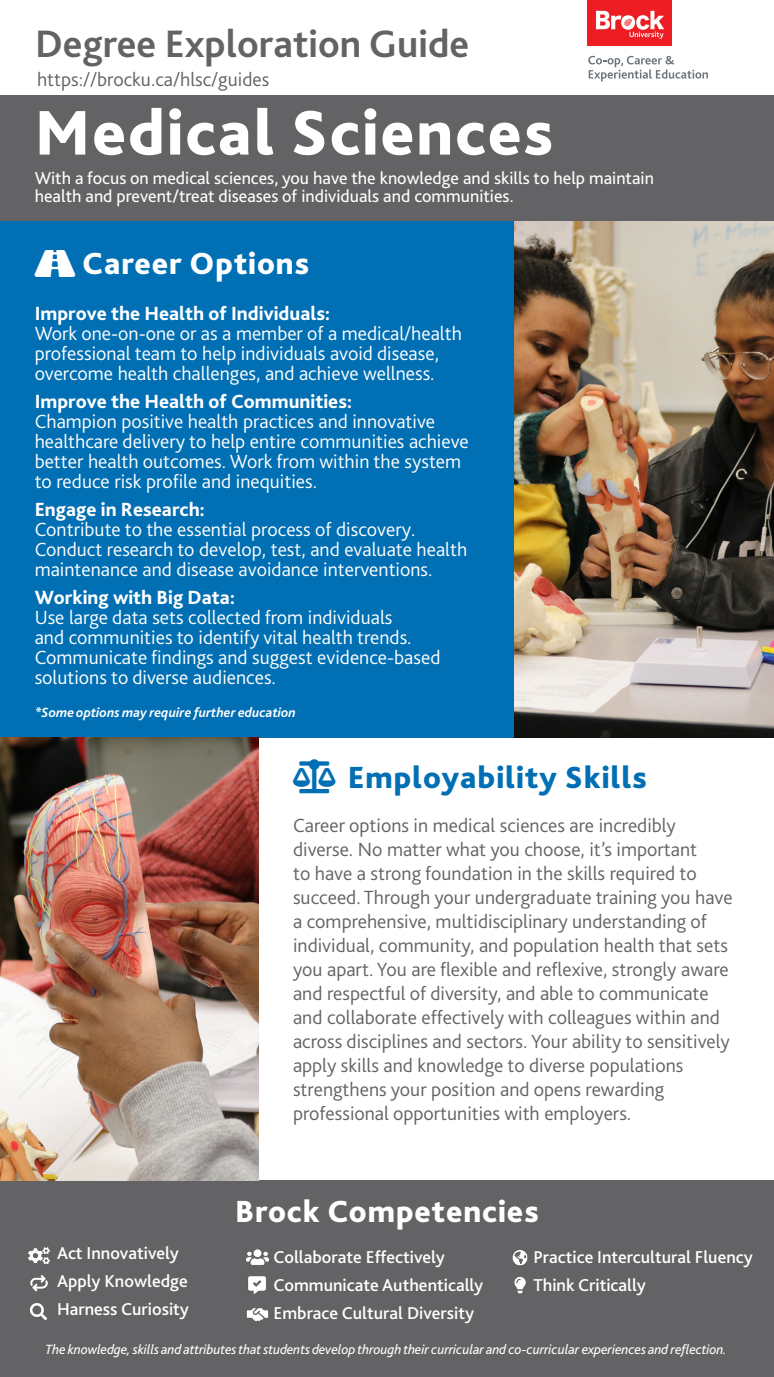
<style>
.page{position:relative;width:774px;height:1377px;background:#fff}
.page>*{position:absolute;margin:0;border:0;box-sizing:border-box;transform-origin:0 0}
.t1{font:800 66px "Bliss 2";letter-spacing:.03em;color:#fff}
.t2{font:700 40px "Bliss 2";color:#636366}
.t3{font:800 32px "Bliss 2";letter-spacing:.03em;color:#fff}
.t4{font:800 32px "Bliss 2";letter-spacing:.03em;color:#006fb3}
.b{font:300 20px/24px "Bliss 2";color:#636366}
.t5{font:300 20px/20px "Bliss 2";color:#fff}
.t6{font:800 20px "Bliss 2";color:#fff}
.t7{font:500 18px/28px "Bliss 2";color:#fff}
.t8{font:18px/18px "Bliss 2";color:#fff}
.t9{font:italic 14px "Bliss 2";letter-spacing:-.01em;color:#fff}
.t10{font:italic 700 14px "Bliss 2";color:#fff}
</style>
<div class="page">
<div style="left:0;top:1181px;width:774px;height:196px;background:#636366"></div>
<div style="left:587px;top:0;width:84px;height:45px;background:#ee1d23"></div>
<svg style="left:596px;top:11px;width:68px;height:28px"></svg>
<svg style="left:588px;top:56px;width:120px;height:26px"></svg>
<img style="left:30px;top:1275px;width:18px;height:17px">
<img style="left:28px;top:1247px;width:22px;height:17px">
<img style="left:30px;top:1303px;width:18px;height:18px">
<img style="left:246px;top:1249px;width:23px;height:45px">
<img style="left:246px;top:1308px;width:23px;height:13px">
<img style="left:514px;top:1276px;width:12px;height:18px">
<img style="left:512px;top:1250px;width:16px;height:16px">
<div style="left:0;top:221px;width:774px;height:516px;background:#006fb3"></div>
<img style="left:515px;top:221px;width:259px;height:516px">
<img style="left:0;top:737px;width:258px;height:444px">
<div style="left:0;top:95px;width:774px;height:126px;background:#636366"></div>
<h2 class="t2" style="left:35px;top:19px;width:436px">Degree Exploration Guide</h2>
<p class="b" style="left:37px;top:67px;width:234px">https://brocku.ca/hlsc/guides</p>
<p class="t1" style="left:35px;top:92px;width:520px">Medical Sciences</p>
<p class="t8" style="left:35px;top:168px;width:621px">With a focus on medical sciences, you have the knowledge and skills to help maintain health and prevent/treat diseases of individuals and communities.</p>
<p class="t3" style="left:82px;top:244px;width:228px">Career Options</p>
<p class="t6" style="left:35px;top:301px;width:297px">Improve the Health of Individuals:</p>
<p class="t5" style="left:35px;top:323px;width:429px">Work one-on-one or as a member of a medical/health professional team to help individuals avoid disease, overcome health challenges, and achieve wellness.</p>
<p class="t6" style="left:35px;top:389px;width:319px">Improve the Health of Communities:</p>
<p class="t5" style="left:35px;top:411px;width:436px">Champion positive health practices and innovative healthcare delivery to help entire communities achieve better health outcomes. Work from within the system to reduce risk profile and inequities.</p>
<p class="t6" style="left:35px;top:497px;width:171px">Engage in Research:</p>
<p class="t5" style="left:35px;top:519px;width:434px">Contribute to the essential process of discovery.<br>Conduct research to develop, test, and evaluate health maintenance and disease avoidance interventions.</p>
<p class="t6" style="left:35px;top:585px;width:202px">Working with Big Data:</p>
<p class="t5" style="left:35px;top:607px;width:407px">Use large data sets collected from individuals<br>and communities to identify vital health trends.<br>Communicate findings and suggest evidence-based solutions to diverse audiences.</p>
<p class="t10" style="left:35px;top:703px;width:263px">*Some options may require further education</p>
<p class="t4" style="left:293px;top:757px;width:355px">●■▲● Employability Skills</p>
<p class="b" style="left:293px;top:813px;width:441px">Career options in medical sciences are incredibly diverse. No matter what you choose, it’s important<br>to have a strong foundation in the skills required to succeed. Through your undergraduate training you have a comprehensive, multidisciplinary understanding of individual, community, and population health that sets you apart. You are flexible and reflexive, strongly aware and respectful of diversity, and able to communicate and collaborate effectively with colleagues within and across disciplines and sectors. Your ability to sensitively apply skills and knowledge to diverse populations strengthens your position and opens rewarding professional opportunities with employers.</p>
<h3 class="t3" style="left:235px;top:1192px;width:305px">Brock Competencies</h3>
<p class="t7" style="left:57px;top:1239px;width:133px">Act Innovatively<br>Apply Knowledge<br>Harness Curiosity</p>
<p class="t7" style="left:274px;top:1243px;width:211px">Collaborate Effectively<br>Communicate Authentically<br>Embrace Cultural Diversity</p>
<p class="t7" style="left:533px;top:1243px;width:221px">Practice Intercultural Fluency<br>Think Critically</p>
<p class="t9" style="left:46px;top:1340px;width:683px">The knowledge, skills and attributes that students develop through their curricular and co-curricular experiences and reflection.</p>
</div>
